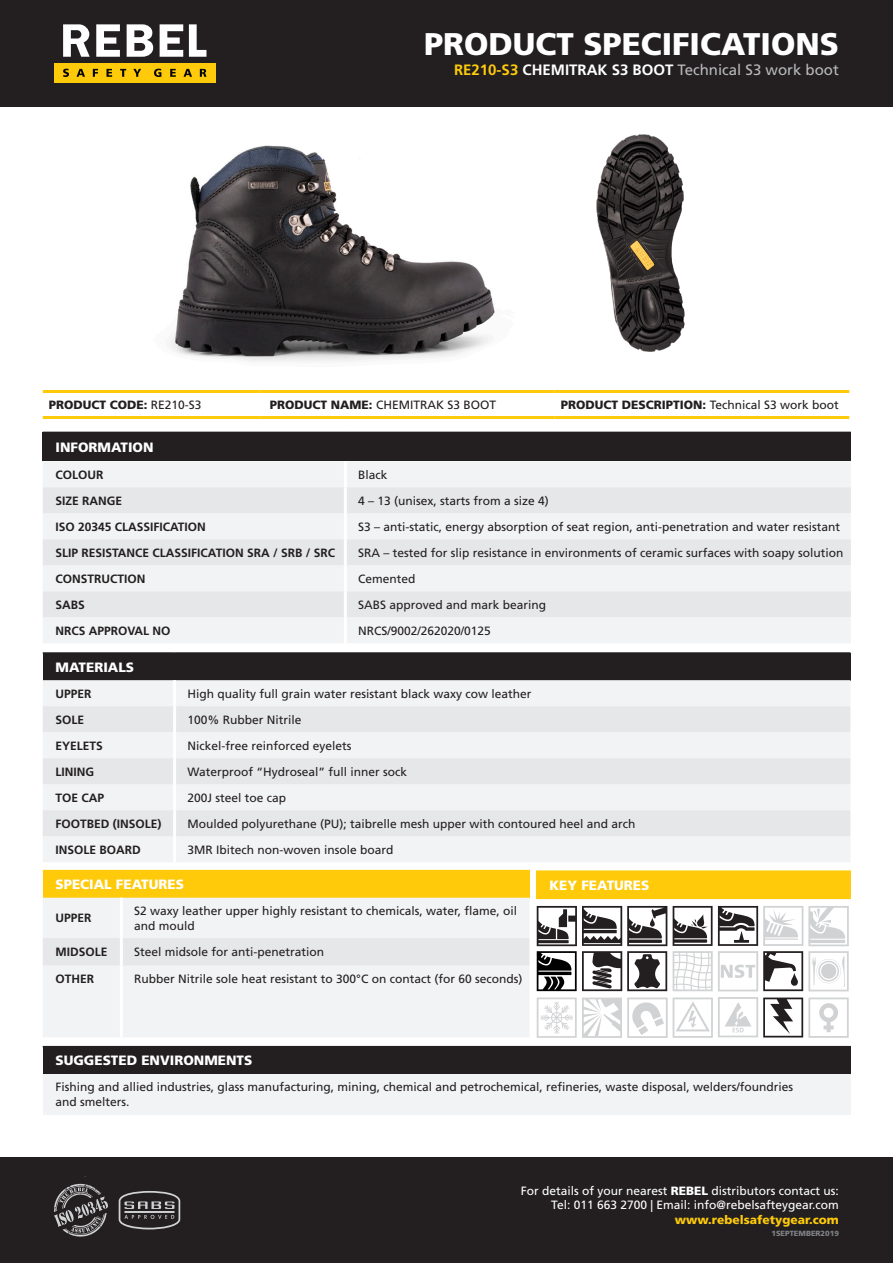
<style>
.page{position:relative;width:893px;height:1263px;background:#fff}
.page>*{position:absolute;margin:0;border:0;box-sizing:border-box;transform-origin:0 0}
.t1{font:900 31.35px "Frutiger LT Std";color:#fff}
.t2{font:15px "Frutiger LT Std";color:#b8b9bc}
.Table_heading{font:900 13.5px "Frutiger LT Std";color:#fff}
.Table_text{font:12px/14.4px "Frutiger LT Std";color:#231f20}
.Table_Heading_2{font:700 12px "Frutiger LT Std";color:#231f20}
.t3{font:12px/14.4px "Frutiger LT Std";color:#fff;text-align:right}
.t4{font:900 12px "Frutiger LT Std";color:#231f20}
.t5{font:900 12px "Frutiger LT Std";color:#feca0a}
.t6{font:900 7.5px "Frutiger LT Std";color:#808285}
.s1{font-weight:700;color:#feca0a}
.s2{font-weight:700;color:#fff}
.s3{font-weight:400}
.s4{font-weight:900}
</style>
<div class="page">
<div style="left:0;top:0;width:893px;height:107px;background:#231f20"></div>
<div style="left:0;top:1157px;width:893px;height:106px;background:#231f20"></div>
<div style="left:54px;top:63px;width:162px;height:20px;background:#feca0a"></div>
<svg style="left:63px;top:24px;width:143px;height:33px"></svg>
<svg style="left:63px;top:69px;width:143px;height:8px"></svg>
<svg style="left:54px;top:1184px;width:54px;height:53px"></svg>
<svg style="left:119px;top:1191px;width:61px;height:38px"></svg>
<img style="left:170px;top:145px;width:325px;height:217px">
<div style="left:43px;top:432px;width:808px;height:29px;background:#231f20"></div>
<div style="left:43px;top:462px;width:808px;height:181px;background:#f2f3f4"></div>
<svg style="left:43px;top:487px;width:808px;height:130px;fill:#e6e7e9"></svg>
<hr style="left:344px;top:461px;width:3px;height:26px;background:#fff">
<hr style="left:344px;top:487px;width:3px;height:26px;background:#fff">
<hr style="left:344px;top:513px;width:3px;height:26px;background:#fff">
<hr style="left:344px;top:539px;width:3px;height:26px;background:#fff">
<hr style="left:344px;top:565px;width:3px;height:26px;background:#fff">
<hr style="left:344px;top:591px;width:3px;height:26px;background:#fff">
<hr style="left:344px;top:617px;width:3px;height:26px;background:#fff">
<hr style="left:43px;top:390px;width:217px;height:3px;background:#feca0a">
<hr style="left:260px;top:390px;width:295px;height:3px;background:#feca0a">
<hr style="left:555px;top:390px;width:294px;height:3px;background:#feca0a">
<hr style="left:43px;top:416px;width:217px;height:3px;background:#feca0a">
<hr style="left:260px;top:416px;width:295px;height:3px;background:#feca0a">
<hr style="left:555px;top:416px;width:294px;height:3px;background:#feca0a">
<div style="left:43px;top:1047px;width:808px;height:27px;background:#231f20"></div>
<div style="left:43px;top:1074px;width:808px;height:40px;background:#f2f3f4"></div>
<hr style="left:43px;top:1046px;width:808px;height:1px;background:#231f20">
<div style="left:537px;top:871px;width:313px;height:27px;background:#feca0a"></div>
<hr style="left:536px;top:870px;width:315px;height:2px;background:#feca0a">
<svg style="left:536px;top:872px;width:1px;height:25px"></svg>
<hr style="left:849px;top:872px;width:2px;height:25px;background:#feca0a">
<hr style="left:536px;top:897px;width:315px;height:2px;background:#feca0a">
<svg style="left:537px;top:997px;width:312px;height:41px"></svg>
<svg style="left:537px;top:906px;width:130px;height:85px"></svg>
<svg style="left:673px;top:906px;width:176px;height:85px"></svg>
<div style="left:43px;top:653px;width:807px;height:27px;background:#231f20"></div>
<div style="left:43px;top:680px;width:807px;height:182px;background:#f2f3f4"></div>
<svg style="left:43px;top:706px;width:807px;height:130px;fill:#e6e7e9"></svg>
<hr style="left:173px;top:680px;width:3px;height:26px;background:#fff">
<hr style="left:173px;top:706px;width:3px;height:26px;background:#fff">
<hr style="left:173px;top:732px;width:3px;height:26px;background:#fff">
<hr style="left:173px;top:758px;width:3px;height:26px;background:#fff">
<hr style="left:173px;top:784px;width:3px;height:26px;background:#fff">
<hr style="left:173px;top:810px;width:3px;height:26px;background:#fff">
<hr style="left:173px;top:836px;width:3px;height:26px;background:#fff">
<hr style="left:43px;top:652px;width:132px;height:2px;background:#231f20">
<hr style="left:175px;top:652px;width:675px;height:2px;background:#231f20">
<div style="left:43px;top:870px;width:486px;height:28px;background:#feca0a"></div>
<div style="left:43px;top:898px;width:486px;height:139px;background:#f2f3f4"></div>
<div style="left:43px;top:938px;width:486px;height:27px;background:#e6e7e9"></div>
<hr style="left:120px;top:898px;width:3px;height:40px;background:#fff">
<hr style="left:120px;top:938px;width:3px;height:27px;background:#fff">
<hr style="left:120px;top:965px;width:3px;height:72px;background:#fff">
<img style="left:596px;top:134px;width:89px;height:218px">
<p class="t1" style="left:424px;top:25px;width:416px">PRODUCT SPECIFICATIONS</p>
<p class="t2" style="left:454px;top:61px;width:386px"><span class="s1">RE210-S3</span> <span class="s2">CHEMITRAK S3 BOOT</span> Technical S3 work boot</p>
<p class="t4" style="left:49px;top:398px;width:154px">PRODUCT CODE: <span class="s3">RE210-S3</span></p>
<p class="Table_text" style="left:270px;top:398px;width:228px"><span class="s4">PRODUCT NAME:</span> CHEMITRAK S3 BOOT</p>
<p class="t4" style="left:561px;top:398px;width:280px">PRODUCT DESCRIPTION: <span class="s3">Technical S3 work boot</span></p>
<p class="Table_heading" style="left:56px;top:439px;width:100px">INFORMATION</p>
<p class="Table_Heading_2" style="left:56px;top:468px;width:49px">COLOUR</p>
<p class="Table_text" style="left:358px;top:467px;width:31px">Black</p>
<p class="Table_Heading_2" style="left:56px;top:494px;width:68px">SIZE RANGE</p>
<p class="Table_text" style="left:358px;top:493px;width:192px">4 – 13 (unisex, starts from a size 4)</p>
<p class="Table_Heading_2" style="left:56px;top:520px;width:152px">ISO 20345 CLASSIFICATION</p>
<p class="Table_text" style="left:358px;top:519px;width:484px">S3 – anti-static, energy absorption of seat region, anti-penetration and water resistant</p>
<p class="Table_Heading_2" style="left:56px;top:546px;width:281px">SLIP RESISTANCE CLASSIFICATION SRA / SRB / SRC</p>
<p class="Table_text" style="left:358px;top:545px;width:487px">SRA – tested for slip resistance in environments of ceramic surfaces with soapy solution</p>
<p class="Table_Heading_2" style="left:56px;top:572px;width:92px">CONSTRUCTION</p>
<p class="Table_text" style="left:358px;top:571px;width:59px">Cemented</p>
<p class="Table_Heading_2" style="left:56px;top:598px;width:31px">SABS</p>
<p class="Table_text" style="left:358px;top:597px;width:190px">SABS approved and mark bearing</p>
<p class="Table_Heading_2" style="left:56px;top:624px;width:117px">NRCS APPROVAL NO</p>
<p class="Table_text" style="left:358px;top:623px;width:134px">NRCS/9002/262020/0125</p>
<p class="Table_heading" style="left:56px;top:659px;width:80px">MATERIALS</p>
<p class="Table_Heading_2" style="left:56px;top:686px;width:38px">UPPER</p>
<p class="Table_text" style="left:187px;top:686px;width:346px">High quality full grain water resistant black waxy cow leather</p>
<p class="Table_Heading_2" style="left:56px;top:712px;width:30px">SOLE</p>
<p class="Table_text" style="left:187px;top:712px;width:116px">100% Rubber Nitrile</p>
<p class="Table_Heading_2" style="left:56px;top:738px;width:49px">EYELETS</p>
<p class="Table_text" style="left:187px;top:738px;width:166px">Nickel-free reinforced eyelets</p>
<p class="Table_Heading_2" style="left:56px;top:764px;width:40px">LINING</p>
<p class="Table_text" style="left:187px;top:764px;width:221px">Waterproof “Hydroseal” full inner sock</p>
<p class="Table_Heading_2" style="left:56px;top:790px;width:50px">TOE CAP</p>
<p class="Table_text" style="left:187px;top:790px;width:100px">200J steel toe cap</p>
<p class="Table_Heading_2" style="left:56px;top:816px;width:108px">FOOTBED (INSOLE)</p>
<p class="Table_text" style="left:187px;top:816px;width:450px">Moulded polyurethane (PU); taibrelle mesh upper with contoured heel and arch</p>
<p class="Table_Heading_2" style="left:56px;top:842px;width:87px">INSOLE BOARD</p>
<p class="Table_text" style="left:187px;top:842px;width:208px">3MR Ibitech non-woven insole board</p>
<p class="Table_heading" style="left:56px;top:876px;width:130px">SPECIAL FEATURES</p>
<p class="Table_Heading_2" style="left:56px;top:911px;width:38px">UPPER</p>
<p class="Table_text" style="left:134px;top:904px;width:385px">S2 waxy leather upper highly resistant to chemicals, water, flame, oil and mould</p>
<p class="Table_Heading_2" style="left:56px;top:944px;width:54px">MIDSOLE</p>
<p class="Table_text" style="left:134px;top:944px;width:192px">Steel midsole for anti-penetration</p>
<p class="Table_Heading_2" style="left:56px;top:972px;width:40px">OTHER</p>
<p class="Table_text" style="left:134px;top:972px;width:390px">Rubber Nitrile sole heat resistant to 300°C on contact (for 60 seconds)</p>
<p class="Table_heading" style="left:549px;top:877px;width:101px">KEY FEATURES</p>
<p class="Table_heading" style="left:55px;top:1052px;width:198px">SUGGESTED ENVIRONMENTS</p>
<p class="Table_text" style="left:55px;top:1080px;width:739px">Fishing and allied industries, glass manufacturing, mining, chemical and petrochemical, refineries, waste disposal, welders/foundries and smelters.</p>
<p class="t3" style="left:521px;top:1184px;width:320px">For details of your nearest <span class="s4">REBEL</span> distributors contact us:<br>Tel: 011 663 2700 | Email: info@rebelsafteygear.com</p>
<p class="t5" style="left:675px;top:1212px;width:166px">www.rebelsafetygear.com</p>
<p class="t6" style="left:771px;top:1228px;width:69px">1SEPTEMBER2019</p>
</div>
